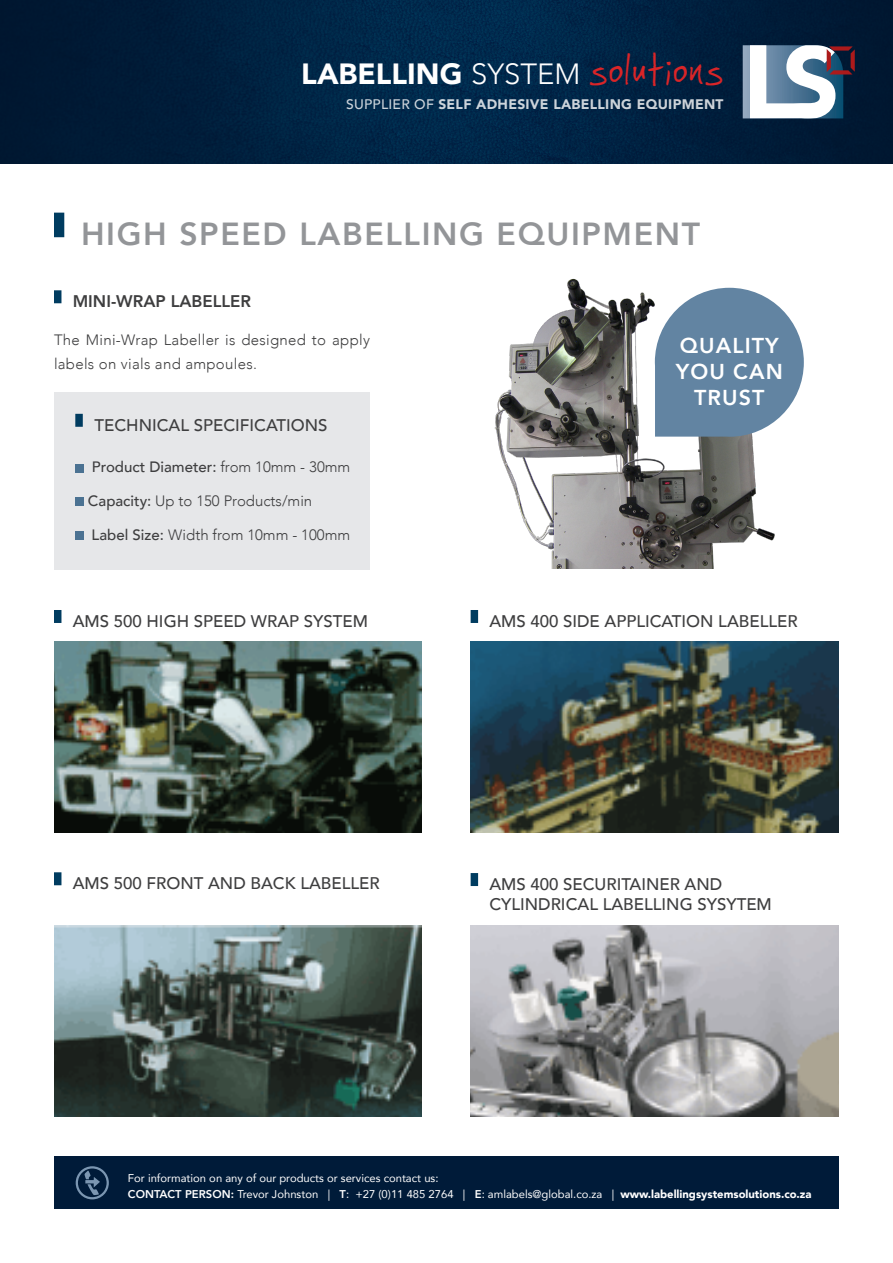
<style>
.page{position:relative;width:893px;height:1263px;background:#fff}
.page>*{position:absolute;margin:0;border:0;box-sizing:border-box;transform-origin:0 0}
.t1{font:800 31.95px "Avenir";letter-spacing:.05em;color:#939598}
.t2{font:900 29.25px "Avenir";color:#fff}
.t3{font:800 21.45px/25.8px "Avenir";letter-spacing:.05em;color:#fff;text-align:center}
.t4{font:500 16.8px "Avenir";color:#3e3e3f}
.t5{font:800 16.8px "Avenir";color:#3e3e3f}
.t6{font:300 15px/24px "Avenir";letter-spacing:.02em;color:#3e3e3f}
.t7{font:300 15px "Avenir";color:#3e3e3f}
.t8{font:500 15px "Avenir";color:#3e3e3f}
.t9{font:900 13.8px "Avenir";letter-spacing:.02em;color:#fff}
.t10{font:11.25px "Avenir";color:#fff}
.s1{font-weight:300}
.s2{font-family:"Faraco Hand";font-weight:400;font-size:44.7px;color:#d92528}
.s3{font-weight:500}
.s4{font-weight:800}
.s5{font-weight:900}
</style>
<div class="page">
<div style="left:54px;top:213px;width:10px;height:24px;background:#003c60"></div>
<div style="left:54px;top:610px;width:7px;height:13px;background:#003c60"></div>
<img style="left:54px;top:641px;width:368px;height:191px">
<div style="left:471px;top:610px;width:7px;height:13px;background:#003c60"></div>
<img style="left:471px;top:641px;width:367px;height:191px">
<div style="left:54px;top:872px;width:7px;height:13px;background:#003c60"></div>
<img style="left:54px;top:925px;width:368px;height:192px">
<div style="left:471px;top:873px;width:7px;height:13px;background:#003c60"></div>
<img style="left:471px;top:925px;width:367px;height:192px">
<div style="left:54px;top:392px;width:316px;height:178px;background:#e6e7e9"></div>
<div style="left:75px;top:465px;width:9px;height:8px;background:#4b7292"></div>
<div style="left:75px;top:497px;width:9px;height:9px;background:#4b7292"></div>
<div style="left:75px;top:531px;width:9px;height:9px;background:#4b7292"></div>
<div style="left:75px;top:414px;width:8px;height:13px;background:#003c60"></div>
<div style="left:54px;top:290px;width:7px;height:13px;background:#003c60"></div>
<img style="left:494px;top:278px;width:281px;height:290px">
<svg style="left:655px;top:288px;width:149px;height:149px"></svg>
<img style="left:0;top:0;width:893px;height:164px">
<svg style="left:743px;top:45px;width:112px;height:73px"></svg>
<div style="left:54px;top:1157px;width:785px;height:52px;background:#001b39"></div>
<svg style="left:84px;top:1170px;width:16px;height:25px"></svg>
<div style="left:76px;top:1166px;width:33px;height:33px;border:2px solid #7b96b1;border-radius:50%"></div>
<p class="t2" style="left:301px;top:48px;width:424px">LABELLING <span class="s1">SYSTEM</span> <span class="s2">solutions</span></p>
<p class="t9" style="left:346px;top:92px;width:379px"><span class="s3">SUPPLIER OF</span> SELF ADHESIVE LABELLING EQUIPMENT</p>
<p class="t1" style="left:81px;top:209px;width:620px">HIGH SPEED LABELLING EQUIPMENT</p>
<p class="t5" style="left:73px;top:288px;width:180px">MINI-WRAP LABELLER</p>
<p class="t6" style="left:54px;top:327px;width:317px">The Mini-Wrap Labeller is designed to apply labels on vials and ampoules.</p>
<p class="t4" style="left:94px;top:410px;width:234px">TECHNICAL SPECIFICATIONS</p>
<p class="t8" style="left:92px;top:454px;width:260px">Product Diameter: <span class="s1">from 10mm - 30mm</span></p>
<p class="t7" style="left:88px;top:492px;width:226px"><span class="s3">Capacity:</span> Up to 150 Products/min</p>
<p class="t7" style="left:92px;top:526px;width:260px"><span class="s3">Label Size:</span> Width from 10mm - 100mm</p>
<p class="t3" style="left:676px;top:333px;width:108px">QUALITY<br>YOU CAN<br>TRUST</p>
<p class="t4" style="left:73px;top:606px;width:297px">AMS 500 HIGH SPEED WRAP SYSTEM</p>
<p class="t4" style="left:489px;top:606px;width:310px">AMS 400 SIDE APPLICATION LABELLER</p>
<p class="t4" style="left:73px;top:869px;width:309px">AMS 500 FRONT AND BACK LABELLER</p>
<p class="t4" style="left:489px;top:869px;width:234px">AMS 400 SECURITAINER AND</p>
<p class="t4" style="left:489px;top:890px;width:284px">CYLINDRICAL LABELLING SYSYTEM</p>
<p class="t10" style="left:128px;top:1168px;width:312px">For information on any of our products or services contact us:</p>
<p class="t10" style="left:128px;top:1185px;width:685px"><span class="s4">CONTACT PERSON:</span> Trevor Johnston | <span class="s4">T</span>: +27 (0)11 485 2764 | <span class="s4">E</span>: amlabels@global.co.za | <span class="s5">www.labellingsystemsolutions.co.za</span></p>
</div>
